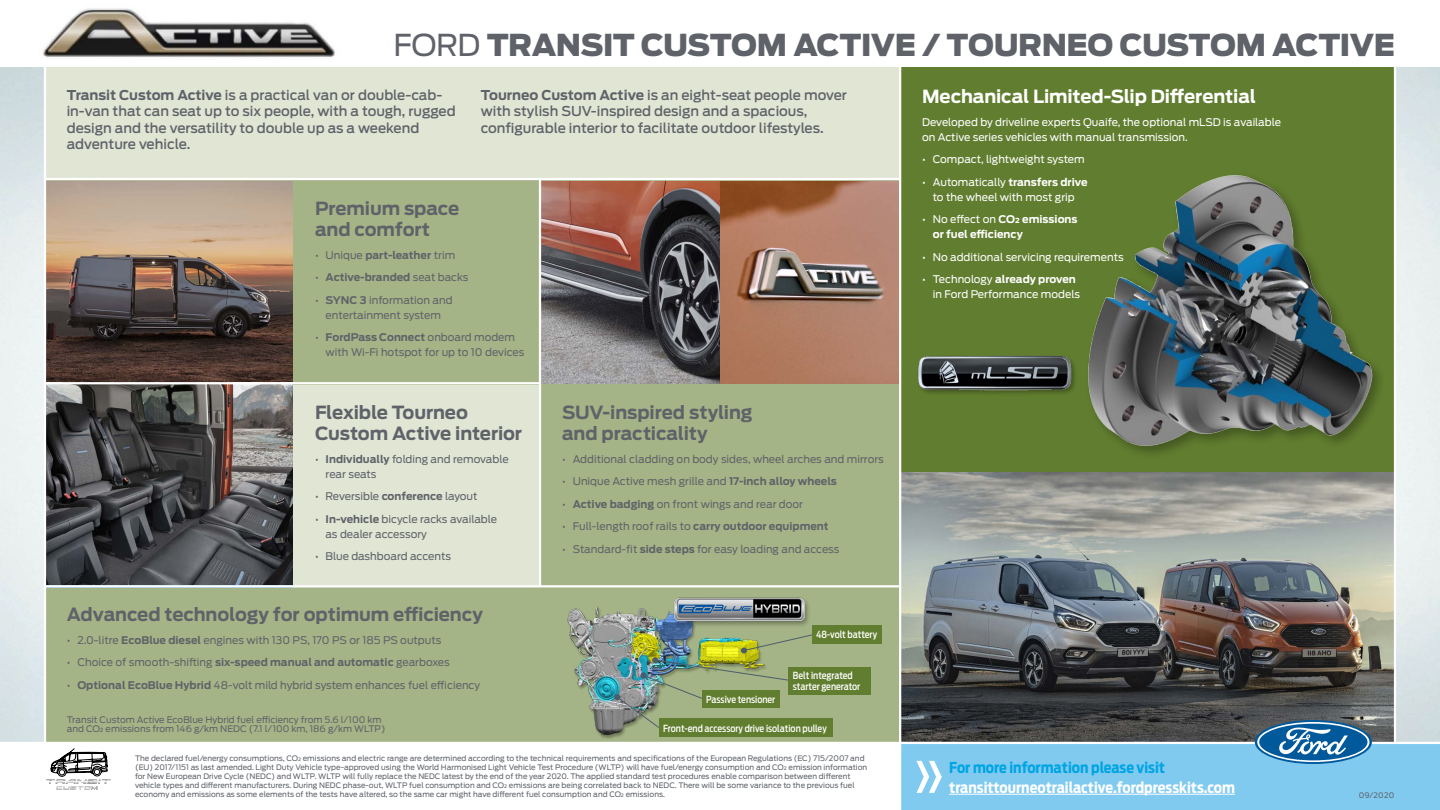
<style>
.page{position:relative;width:1440px;height:810px;background:#fff}
.page>*{position:absolute;margin:0;border:0;box-sizing:border-box;transform-origin:0 0}
.t1{font:900 30px "Ford Antenna";letter-spacing:-.015em;color:#5f6369}
.t2{font:700 18px/21px "Ford Antenna";letter-spacing:-.005em;color:#5f6369}
.t3{font:700 18px "Ford Antenna";letter-spacing:-.01em;color:#fff}
.t4{font:700 15px "Ford Antenna Cond";color:#fff}
.t5{font:700 15px "Ford Antenna Cond";color:#00a5e3}
.t6{font:500 13.5px/16.5px "Ford Antenna";color:#5f6369}
.t7{font:10.5px/15px "Ford Antenna";color:#5f6369}
.t8{font:10.5px/15px "Ford Antenna";color:#fff}
.t9{font:700 10.5px "Ford Antenna";color:#5f6369}
.t10{font:700 10.5px/15px "Ford Antenna";color:#fff}
.t11{font:500 9.75px/11.1px "Ford Antenna Cond";color:#fff}
.t12{font:9px/9px "Ford Antenna";color:#5f6369}
.t13{font:7.5px/9px "Ford Antenna";color:#5f6369}
.s1{font-weight:400}
.s2{font-weight:700}
</style>
<div class="page">
<div style="left:900px;top:742px;width:540px;height:68px;background:#80caf0"></div>
<div style="left:45px;top:68px;width:1350px;height:674px;background:#e0e5d4"></div>
<div style="left:900px;top:68px;width:495px;height:674px;background:#617d2f"></div>
<div style="left:45px;top:179px;width:854px;height:205px;background:#a5b486"></div>
<div style="left:45px;top:586px;width:854px;height:156px;background:#a5b486"></div>
<div style="left:541px;top:382px;width:358px;height:205px;background:#a5b486"></div>
<svg style="left:46px;top:748px;width:65px;height:42px"></svg>
<img style="left:46px;top:182px;width:246px;height:200px">
<img style="left:902px;top:472px;width:492px;height:270px">
<img style="left:541px;top:181px;width:179px;height:202px">
<svg style="left:720px;top:181px;width:179px;height:202px;background:#a97a64"></svg>
<svg style="left:46px;top:384px;width:246px;height:201px;background:#4f4f51"></svg>
<hr style="left:0;top:742px;width:1440px;height:2px;background:#fff">
<svg style="left:1255px;top:720px;width:117px;height:44px"></svg>
<svg style="left:1257px;top:722px;width:112px;height:40px;background:#4b88b4"></svg>
<hr style="left:45px;top:382px;width:495px;height:2px;background:#fff">
<img style="left:917px;top:356px;width:149px;height:38px">
<img style="left:43px;top:8px;width:292px;height:50px">
<img style="left:1066px;top:169px;width:335px;height:284px">
<img style="left:567px;top:607px;width:128px;height:129px">
<svg style="left:916px;top:761px;width:26px;height:32px"></svg>
<div style="left:673px;top:597px;width:138px;height:31px;background:#000;opacity:.3"></div>
<img style="left:671px;top:597px;width:136px;height:27px">
<hr style="left:899px;top:62px;width:2px;height:748px;background:#fff">
<hr style="left:539px;top:179px;width:2px;height:407px;background:#fff">
<hr style="left:44px;top:62px;width:2px;height:684px;background:#fff">
<hr style="left:45px;top:178px;width:855px;height:2px;background:#fff">
<hr style="left:45px;top:585px;width:855px;height:2px;background:#fff">
<hr style="left:1394px;top:62px;width:2px;height:680px;background:#fff">
<img style="left:614px;top:634px;width:201px;height:95px">
<div style="left:702px;top:690px;width:78px;height:17px;background:#617d2f"></div>
<div style="left:659px;top:719px;width:173px;height:18px;background:#617d2f"></div>
<div style="left:812px;top:625px;width:70px;height:18px;background:#617d2f"></div>
<div style="left:789px;top:667px;width:82px;height:27px;background:#617d2f"></div>
<hr style="left:949px;top:794px;width:286px;height:1px;background:#fff">
<h1 class="t1" style="left:393px;top:17px;width:1003px"><span class="s1">FORD</span> TRANSIT CUSTOM ACTIVE / TOURNEO CUSTOM ACTIVE</h1>
<h3 class="t6" style="left:67px;top:85px;width:390px"><span class="s2">Transit Custom Active</span> is a practical van or double-cab&shy;in-van that can seat up to six people, with a tough, rugged design and the versatility to double up as a weekend adventure vehicle.</h3>
<h3 class="t6" style="left:481px;top:85px;width:368px"><span class="s2">Tourneo Custom Active</span> is an eight-seat people mover with stylish SUV-inspired design and a spacious, configurable interior to facilitate outdoor lifestyles.</h3>
<h2 class="t3" style="left:922px;top:81px;width:335px">Mechanical Limited-Slip Differential</h2>
<h3 class="t8" style="left:922px;top:113px;width:360px">Developed by driveline experts Quaife, the optional mLSD is available on Active series vehicles with manual transmission.</h3>
<h3 class="t8" style="left:922px;top:151px;width:164px">• Compact, lightweight system</h3>
<h3 class="t8" style="left:922px;top:173px;width:167px;text-align:center">• Automatically <span class="s2">transfers drive </span>to the wheel with most grip</h3>
<h3 class="t10" style="left:933px;top:211px;width:146px;text-indent:-11px"><span class="s1">• No effect on</span> CO2 emissions or fuel efficiency</h3>
<h3 class="t8" style="left:922px;top:248px;width:203px">• No additional servicing requirements</h3>
<h3 class="t8" style="left:933px;top:271px;width:149px;text-indent:-11px">• Technology <span class="s2">already proven </span>in Ford Performance models</h3>
<h2 class="t2" style="left:315px;top:196px;width:146px">Premium space and comfort</h2>
<h3 class="t9" style="left:315px;top:246px;width:142px"><span class="s1">• Unique</span> part-leather <span class="s1">trim</span></h3>
<h3 class="t9" style="left:315px;top:268px;width:155px"><span class="s1">•</span> Active-branded <span class="s1">seat backs</span></h3>
<h3 class="t7" style="left:315px;top:291px;width:139px;text-align:center">• <span class="s2">SYNC 3</span> information and entertainment system</h3>
<h3 class="t7" style="left:326px;top:329px;width:200px;text-indent:-11px">• <span class="s2">FordPass Connect</span> onboard modem with Wi-Fi hotspot for up to 10 devices</h3>
<h2 class="t2" style="left:315px;top:400px;width:209px">Flexible Tourneo<br>Custom Active interior</h2>
<h3 class="t7" style="left:326px;top:450px;width:185px;text-indent:-11px">• <span class="s2">Individually</span> folding and removable rear seats</h3>
<h3 class="t7" style="left:315px;top:488px;width:164px">• Reversible <span class="s2">conference</span> layout</h3>
<h3 class="t7" style="left:326px;top:510px;width:173px;text-indent:-11px">• <span class="s2">In-vehicle</span> bicycle racks available as dealer accessory</h3>
<h3 class="t7" style="left:315px;top:548px;width:138px">• Blue dashboard accents</h3>
<h2 class="t2" style="left:67px;top:603px;width:418px">Advanced technology for optimum efficiency</h2>
<h3 class="t7" style="left:67px;top:631px;width:376px">• 2.0-litre <span class="s2">EcoBlue diesel</span> engines with 130 PS, 170 PS or 185 PS outputs</h3>
<h3 class="t7" style="left:67px;top:654px;width:385px">• Choice of smooth-shifting <span class="s2">six-speed manual and automatic</span> gearboxes</h3>
<h3 class="t7" style="left:67px;top:676px;width:415px">• <span class="s2">Optional EcoBlue Hybrid</span> 48-volt mild hybrid system enhances fuel efficiency</h3>
<p class="t12" style="left:67px;top:715px;width:320px">Transit Custom Active EcoBlue Hybrid fuel efficiency from 5.6 l/100 km and CO2 emissions from 146 g/km NEDC (7.1 l/100 km, 186 g/km WLTP)</p>
<h2 class="t2" style="left:562px;top:400px;width:192px">SUV-inspired styling and practicality</h2>
<h3 class="t7" style="left:562px;top:450px;width:323px">• Additional cladding on body sides, wheel arches and mirrors</h3>
<h3 class="t7" style="left:562px;top:473px;width:276px">• Unique Active mesh grille and <span class="s2">17-inch alloy wheels</span></h3>
<h3 class="t7" style="left:562px;top:495px;width:243px">• <span class="s2">Active badging</span> on front wings and rear door</h3>
<h3 class="t7" style="left:562px;top:518px;width:268px">• Full-length roof rails to <span class="s2">carry outdoor equipment</span></h3>
<h3 class="t7" style="left:562px;top:540px;width:279px">• Standard-fit <span class="s2">side steps</span> for easy loading and access</h3>
<h3 class="t11" style="left:816px;top:628px;width:63px">48-volt battery</h3>
<h3 class="t11" style="left:793px;top:669px;width:69px">Belt integrated starter generator</h3>
<h3 class="t11" style="left:706px;top:692px;width:71px">Passive tensioner</h3>
<h3 class="t11" style="left:663px;top:721px;width:165px">Front-end accessory drive isolation pulley</h3>
<p class="t13" style="left:135px;top:753px;width:734px">The declared fuel/energy consumptions, CO2 emissions and electric range are determined according to the technical requirements and specifications of the European Regulations (EC) 715/2007 and (EU) 2017/1151 as last amended. Light Duty Vehicle type-approved using the World Harmonised Light Vehicle Test Procedure (WLTP) will have fuel/energy consumption and CO2 emission information for New European Drive Cycle (NEDC) and WLTP. WLTP will fully replace the NEDC latest by the end of the year 2020. The applied standard test procedures enable comparison between different vehicle types and different manufacturers. During NEDC phase-out, WLTP fuel consumption and CO2 emissions are being correlated back to NEDC. There will be some variance to the previous fuel economy and emissions as some elements of the tests have altered, so the same car might have different fuel consumption and CO2 emissions.</p>
<h3 class="t5" style="left:949px;top:754px;width:217px">For more information please visit</h3>
<h3 class="t4" style="left:949px;top:774px;width:287px">transittourneotrailactive.fordpresskits.com</h3>
<p class="t13" style="left:1359px;top:790px;width:37px">09/2020</p>
</div>
